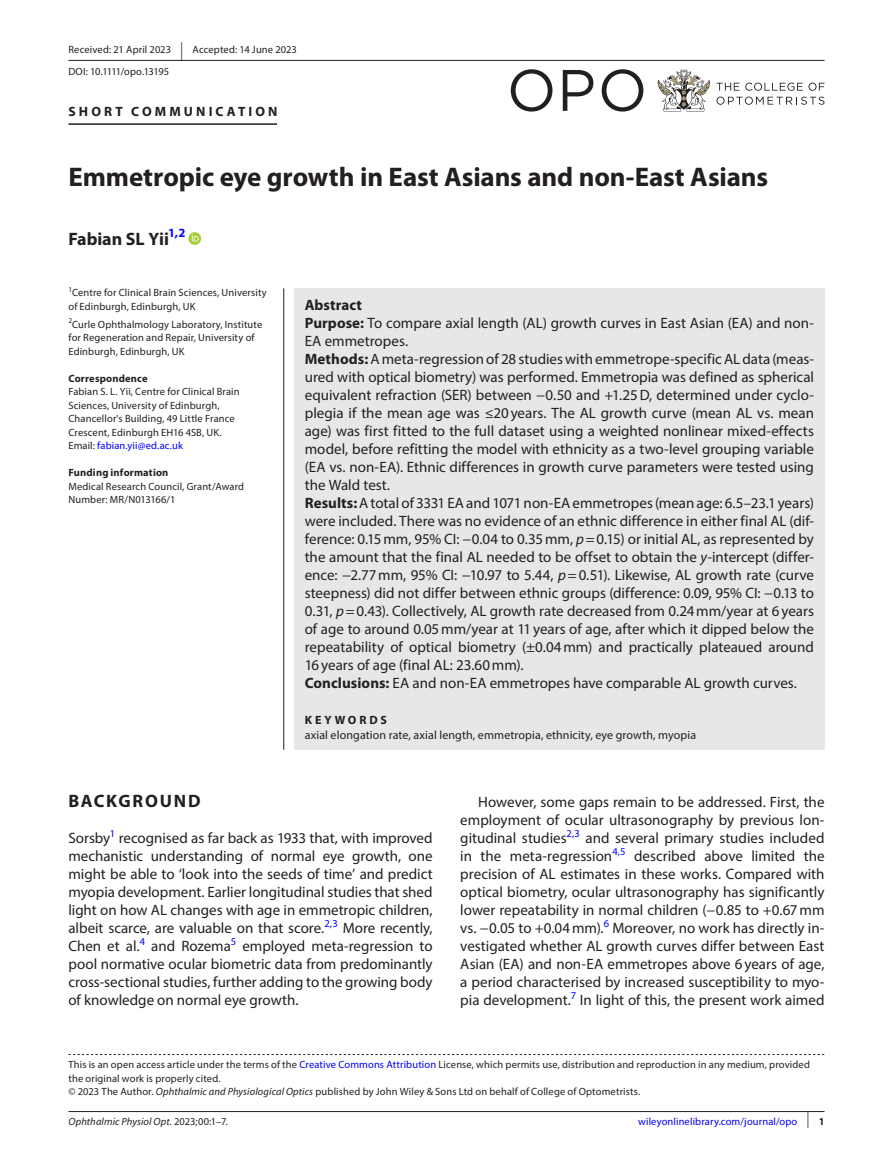
<style>
.page{position:relative;width:893px;height:1174px;background:#fff}
.page>*{position:absolute;margin:0;border:0;box-sizing:border-box;transform-origin:0 0}
.t1{font:700 27px "Myriad Pro";letter-spacing:-.005em;color:#231f20}
.t2{font:700 18px "Myriad Pro";letter-spacing:-.005em;color:#231f20}
.t3{font:700 18px "Myriad Pro";letter-spacing:.095em;color:#231f20}
.t4{font:15px/18px "Myriad Pro";color:#231f20;text-align:justify}
.t5{font:700 13.5px "Myriad Pro";letter-spacing:.23em;color:#231f20}
.t6{font:700 12.6px "Myriad Pro";color:#00f}
.t7{font:12px "Myriad Pro";letter-spacing:.005em;color:#231f20}
.t8{font:700 12px "Myriad Pro";letter-spacing:.24em;color:#231f20}
.t9{font:10.5px/13.5px "Myriad Pro";letter-spacing:.01em;color:#231f20}
.t10{font:10.5px "Myriad Pro";letter-spacing:.015em;color:#00f}
.t11{font:italic 10.5px "Myriad Pro";letter-spacing:.01em;color:#231f20}
.t12{font:700 10.5px "Myriad Pro";letter-spacing:.015em;color:#231f20}
.t13{font:7.35px "Myriad Pro";color:#231f20}
.s1{font-size:18.3px}
.s2{color:#00f}
.s3{font-weight:700}
.s4{font-style:italic}
.s5{font-style:normal}
.s6{font-weight:700;color:#231f20}
</style>
<div class="page">
<hr style="left:68px;top:1111px;width:756px;height:1px;background:#231f20">
<svg style="left:716px;top:83px;width:23px;height:8px"></svg>
<svg style="left:745px;top:83px;width:79px;height:8px"></svg>
<svg style="left:716px;top:97px;width:108px;height:8px"></svg>
<svg style="left:657px;top:69px;width:53px;height:43px"></svg>
<svg style="left:511px;top:69px;width:132px;height:43px"></svg>
<hr style="left:68px;top:60px;width:756px;height:1px;background:#231f20">
<hr style="left:68px;top:123px;width:209px;height:2px;background:#231f20">
<svg style="left:188px;top:232px;width:13px;height:13px"></svg>
<svg style="left:192px;top:234px;width:7px;height:7px"></svg>
<svg style="left:68px;top:1054px;width:756px;height:1px"></svg>
<div style="left:294px;top:288px;width:530px;height:462px;background:#e6e7e9"></div>
<hr style="left:283px;top:288px;width:1px;height:462px;background:#231f20">
<p class="t9" style="left:68px;top:39px;width:230px;line-height:22px">Received: 21 April 2023 <span class="s1">|</span> Accepted: 14 June 2023<br>DOI: 10.1111/opo.13195</p>
<p class="t5" style="left:69px;top:102px;width:210px">SHORT COMMUNICATION</p>
<h1 class="t1" style="left:68px;top:160px;width:701px">Emmetropic eye growth in East Asians and non-East Asians</h1>
<p class="t2" style="left:68px;top:227px;width:102px">Fabian SL Yii</p>
<p class="t6" style="left:168px;top:224px;width:19px">1,2</p>
<p class="t13" style="left:68px;top:284px;width:5px">1</p>
<p class="t9" style="left:68px;top:286px;width:200px;text-indent:4px">Centre for Clinical Brain Sciences, University of Edinburgh, Edinburgh, UK</p>
<p class="t13" style="left:68px;top:316px;width:5px">2</p>
<p class="t9" style="left:68px;top:317px;width:195px;text-indent:4px">Curle Ophthalmology Laboratory, Institute for Regeneration and Repair, University of<br>Edinburgh, Edinburgh, UK</p>
<p class="t12" style="left:68px;top:371px;width:81px">Correspondence</p>
<p class="t9" style="left:68px;top:385px;width:173px">Fabian S. L. Yii, Centre for Clinical Brain Sciences, University of Edinburgh, Chancellor's Building, 49 Little France Crescent, Edinburgh EH16 4SB, UK.<br>Email: <span class="s2">fabian.yii@ed.ac.uk</span></p>
<p class="t12" style="left:68px;top:466px;width:102px">Funding information</p>
<p class="t9" style="left:68px;top:479px;width:177px">Medical Research Council, Grant/Award<br>Number: MR/N013166/1</p>
<p class="t4" style="left:305px;top:296px;width:511px;text-align:left"><span class="s3">Abstract<br>Purpose:</span> To compare axial length (AL) growth curves in East Asian (EA) and non-EA emmetropes.<br><span class="s3">Methods:</span> A meta-regression of 28 studies with emmetrope-specific AL data (meas&shy;ured with optical biometry) was performed. Emmetropia was defined as spherical equivalent refraction (SER) between −0.50 and +1.25D, determined under cyclo&shy;plegia if the mean age was ≤20years. The AL growth curve (mean AL vs. mean age) was first fitted to the full dataset using a weighted nonlinear mixed-effects model, before refitting the model with ethnicity as a two-level grouping variable (EA vs. non-EA). Ethnic differences in growth curve parameters were tested using the Wald test.<br><span class="s3">Results:</span> A total of 3331 EA and 1071 non-EA emmetropes (mean age: 6.5–23.1years) were included. There was no evidence of an ethnic difference in either final AL (dif&shy;ference: 0.15mm, 95% CI: −0.04 to 0.35mm, <span class="s4">p</span>=0.15) or initial AL, as represented by the amount that the final AL needed to be offset to obtain the <span class="s4">y</span>-intercept (differ&shy;ence: −2.77mm, 95% CI: −10.97 to 5.44, <span class="s4">p</span>=0.51). Likewise, AL growth rate (curve steepness) did not differ between ethnic groups (difference: 0.09, 95% CI: −0.13 to 0.31, <span class="s4">p</span>=0.43). Collectively, AL growth rate decreased from 0.24mm/year at 6years of age to around 0.05mm/year at 11years of age, after which it dipped below the repeatability of optical biometry (±0.04mm) and practically plateaued around 16years of age (final AL: 23.60mm).<br><span class="s3">Conclusions:</span> EA and non-EA emmetropes have comparable AL growth curves.</p>
<p class="t8" style="left:305px;top:712px;width:84px">KEYWORDS</p>
<p class="t7" style="left:305px;top:728px;width:393px">axial elongation rate, axial length, emmetropia, ethnicity, eye growth, myopia</p>
<p class="t3" style="left:68px;top:789px;width:134px">BACKGROUND</p>
<p class="t4" style="left:68px;top:829px;width:43px">Sorsby</p>
<p class="t10" style="left:110px;top:826px;width:7px">1</p>
<p class="t4" style="left:68px;top:829px;width:366px;text-indent:50px">recognised as far back as 1933 that, with improved mechanistic understanding of normal eye growth, one might be able to ‘look into the seeds of time’ and predict myopia development. Earlier longitudinal studies that shed light on how AL changes with age in emmetropic children, albeit scarce, are valuable on that score.</p>
<p class="t10" style="left:325px;top:916px;width:15px">2,3</p>
<p class="t4" style="left:343px;top:919px;width:91px">More recently,</p>
<p class="t4" style="left:68px;top:937px;width:73px">Chen et al.</p>
<p class="t10" style="left:140px;top:934px;width:7px">4</p>
<p class="t4" style="left:151px;top:937px;width:81px">and Rozema</p>
<p class="t10" style="left:231px;top:934px;width:7px">5</p>
<p class="t4" style="left:68px;top:937px;width:366px;text-indent:174px">employed meta-regression to pool normative ocular biometric data from predominantly cross-sectional studies, further adding to the growing body of knowledge on normal eye growth.</p>
<p class="t4" style="left:460px;top:793px;width:366px;text-indent:18px">However, some gaps remain to be addressed. First, the employment of ocular ultrasonography by previous lon&shy;gitudinal studies</p>
<p class="t10" style="left:567px;top:826px;width:15px">2,3</p>
<p class="t4" style="left:460px;top:829px;width:366px;text-indent:125px">and several primary studies included in the meta-regression</p>
<p class="t10" style="left:612px;top:844px;width:15px">4,5</p>
<p class="t4" style="left:460px;top:847px;width:366px;text-indent:174px">described above limited the precision of AL estimates in these works. Compared with optical biometry, ocular ultrasonography has significantly lower repeatability in normal children (−0.85 to +0.67mm vs. −0.05 to +0.04mm).</p>
<p class="t10" style="left:604px;top:916px;width:7px">6</p>
<p class="t4" style="left:460px;top:919px;width:366px;text-indent:152px">Moreover, no work has directly in&shy;vestigated whether AL growth curves differ between East Asian (EA) and non-EA emmetropes above 6years of age, a period characterised by increased susceptibility to myo&shy;pia development.</p>
<p class="t10" style="left:571px;top:988px;width:7px">7</p>
<p class="t4" style="left:580px;top:991px;width:246px">In light of this, the present work aimed</p>
<p class="t9" style="left:68px;top:1058px;width:743px">This is an open access article under the terms of the <span class="s2">Creative Commons Attribution</span> License, which permits use, distribution and reproduction in any medium, provided the original work is properly cited.<br>© 2023 The Author. <span class="s4">Ophthalmic and Physiological Optics</span> published by John Wiley &amp; Sons Ltd on behalf of College of Optometrists.</p>
<p class="t11" style="left:68px;top:1115px;width:161px">Ophthalmic Physiol Opt<span class="s5">. 2023;00:1–7.</span></p>
<p class="t10" style="left:638px;top:1115px;width:188px">wileyonlinelibrary.com/journal/opo <sup>|</sup> <span class="s6">1</span></p>
</div>
